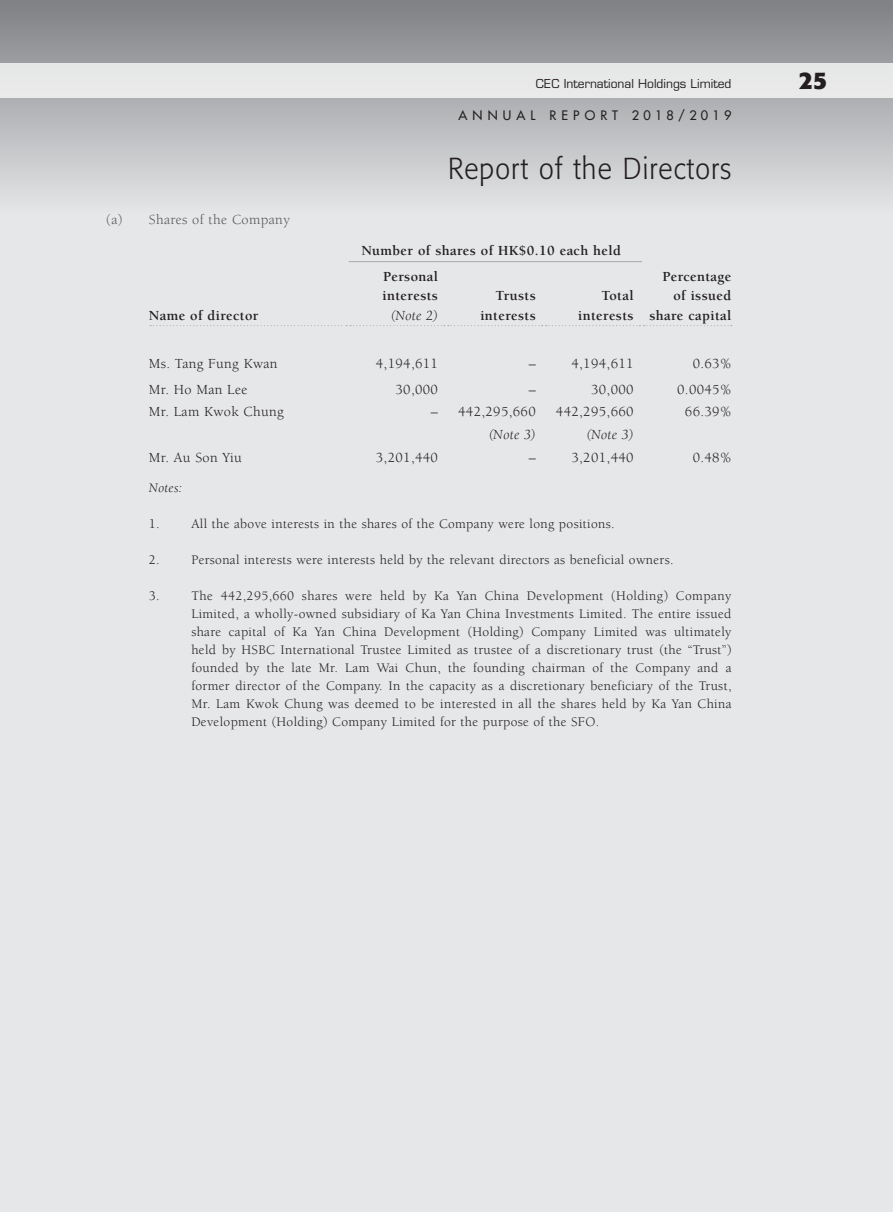
<style>
.page{position:relative;width:893px;height:1212px;background:#e6e7e9}
.page>*{position:absolute;margin:0;border:0;box-sizing:border-box;transform-origin:0 0}
.t1{font:300 30px "Formata";letter-spacing:.045em;color:#231f20;scale:.9 1}
.t2{font:700 24px "Formata";color:#231f20}
.t3{font:14.25px "Berkeley Std";letter-spacing:.025em;color:#231f20}
.t4{font:700 14.25px/19.5px "Berkeley Std";letter-spacing:.025em;color:#231f20;text-align:right}
.t5{font:14.25px "Berkeley Std";letter-spacing:.025em;color:#57585a}
.t6{font:italic 14.25px "Berkeley Std";letter-spacing:.025em;color:#231f20}
.t7{font:13.5px/18px "Berkeley Std";letter-spacing:.025em;color:#231f20;text-align:justify}
.t8{font:italic 13.5px "Berkeley Std";letter-spacing:.025em;color:#231f20}
.t9{font:500 12.75px "Futura Std";letter-spacing:.4em;color:#231f20}
.t10{font:12px "Eurostile LT Std";color:#231f20}
</style>
<div class="page">
<svg style="left:0;top:0;width:893px;height:193px;background:#aeafb2"></svg>
<div style="left:0;top:64px;width:893px;height:34px;background:#e8e8e9"></div>
<hr style="left:349px;top:261px;width:293px;height:1px;background:#a8a9ad">
<svg style="left:150px;top:325px;width:582px;height:1px"></svg>
<p class="t10" style="left:536px;top:77px;width:197px">CEC International Holdings Limited</p>
<h2 class="t2" style="left:799px;top:66px;width:29px">25</h2>
<p class="t9" style="left:459px;top:108px;width:274px">ANNUAL REPORT 2018/2019</p>
<p class="t5" style="left:106px;top:212px;width:185px">(a) Shares of the Company</p>
<p class="t4" style="left:149px;top:306px;width:111px">Name of director</p>
<h1 class="t1" style="left:448px;top:151px;width:316px">Report of the Directors</h1>
<p class="t4" style="left:361px;top:241px;width:261px">Number of shares of HK$0.10 each held</p>
<p class="t4" style="left:383px;top:267px;width:57px;text-align:left">Personal interests</p>
<p class="t6" style="left:391px;top:308px;width:49px">(Note 2)</p>
<p class="t4" style="left:480px;top:286px;width:57px">Trusts interests</p>
<p class="t4" style="left:578px;top:286px;width:57px">Total interests</p>
<p class="t4" style="left:649px;top:267px;width:84px">Percentage of issued share capital</p>
<p class="t3" style="left:149px;top:356px;width:130px">Ms. Tang Fung Kwan</p>
<p class="t3" style="left:376px;top:356px;width:64px">4,194,611</p>
<p class="t3" style="left:529px;top:356px;width:9px">–</p>
<p class="t3" style="left:571px;top:356px;width:64px">4,194,611</p>
<p class="t3" style="left:693px;top:356px;width:40px">0.63%</p>
<p class="t3" style="left:149px;top:382px;width:100px">Mr. Ho Man Lee</p>
<p class="t3" style="left:395px;top:382px;width:44px">30,000</p>
<p class="t3" style="left:529px;top:382px;width:9px">–</p>
<p class="t3" style="left:591px;top:382px;width:44px">30,000</p>
<p class="t3" style="left:677px;top:382px;width:56px">0.0045%</p>
<p class="t3" style="left:149px;top:404px;width:137px">Mr. Lam Kwok Chung</p>
<p class="t3" style="left:431px;top:404px;width:106px">– 442,295,660</p>
<p class="t3" style="left:556px;top:404px;width:79px">442,295,660</p>
<p class="t3" style="left:685px;top:404px;width:48px">66.39%</p>
<p class="t6" style="left:488px;top:427px;width:49px">(Note 3)</p>
<p class="t6" style="left:586px;top:427px;width:49px">(Note 3)</p>
<p class="t3" style="left:149px;top:449px;width:95px">Mr. Au Son Yiu</p>
<p class="t3" style="left:376px;top:449px;width:64px">3,201,440</p>
<p class="t3" style="left:529px;top:449px;width:9px">–</p>
<p class="t3" style="left:571px;top:449px;width:64px">3,201,440</p>
<p class="t3" style="left:693px;top:449px;width:40px">0.48%</p>
<p class="t8" style="left:149px;top:481px;width:35px">Notes:</p>
<p class="t7" style="left:149px;top:515px;width:467px">1. All the above interests in the shares of the Company were long positions.</p>
<p class="t7" style="left:149px;top:551px;width:526px">2. Personal interests were interests held by the relevant directors as beneficial owners.</p>
<p class="t7" style="left:191px;top:587px;width:542px;text-indent:-43px">3. The 442,295,660 shares were held by Ka Yan China Development (Holding) Company Limited, a wholly-owned subsidiary of Ka Yan China Investments Limited. The entire issued share capital of Ka Yan China Development (Holding) Company Limited was ultimately held by HSBC International Trustee Limited as trustee of a discretionary trust (the “Trust”) founded by the late Mr. Lam Wai Chun, the founding chairman of the Company and a former director of the Company. In the capacity as a discretionary beneficiary of the Trust, Mr. Lam Kwok Chung was deemed to be interested in all the shares held by Ka Yan China Development (Holding) Company Limited for the purpose of the SFO.</p>
</div>
